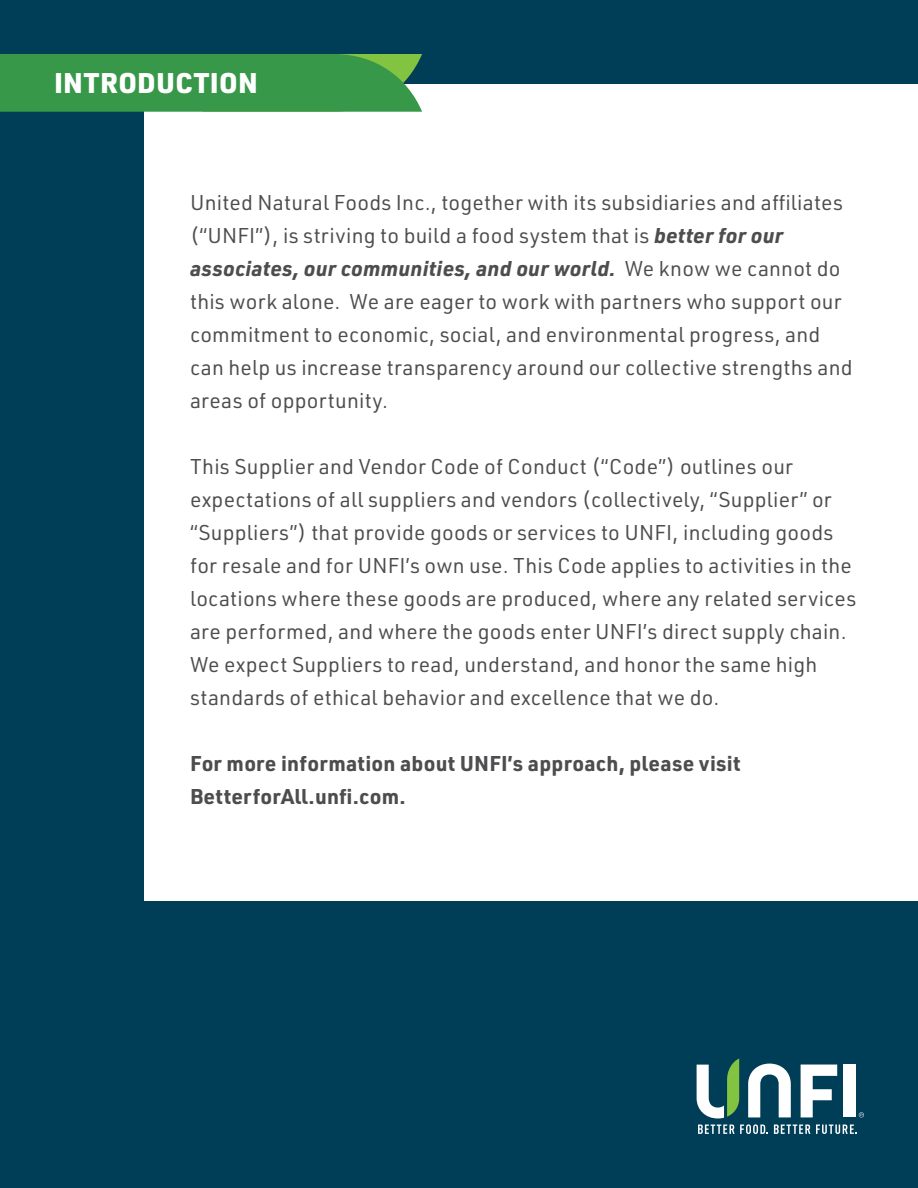
<style>
.page{position:relative;width:918px;height:1188px;background:#003d57}
.page>*{position:absolute;margin:0;border:0;box-sizing:border-box;transform-origin:0 0}
.t1{font:900 27.9px "URWDIN";letter-spacing:.01em;color:#fff}
.t2{font:21px/33px "URWDIN";letter-spacing:.01em;color:#4d4d4f}
.t3{font:700 21px/33px "URWDIN";letter-spacing:.01em;color:#4d4d4f}
.s1{font-weight:700;font-style:italic}
</style>
<div class="page">
<div style="left:145px;top:84px;width:773px;height:817px;background:#fff"></div>
<svg style="left:0;top:54px;width:422px;height:58px;background:#3a9949"></svg>
<svg style="left:698px;top:1124px;width:70px;height:10px"></svg>
<svg style="left:774px;top:1125px;width:36px;height:9px"></svg>
<svg style="left:816px;top:1125px;width:41px;height:9px"></svg>
<svg style="left:801px;top:1065px;width:36px;height:52px"></svg>
<div style="left:843px;top:1065px;width:12px;height:52px;background:#fff"></div>
<svg style="left:748px;top:1064px;width:43px;height:53px"></svg>
<svg style="left:697px;top:1059px;width:42px;height:59px"></svg>
<svg style="left:859px;top:1112px;width:5px;height:5px"></svg>
<h1 class="t1" style="left:54px;top:63px;width:205px">INTRODUCTION</h1>
<p class="t2" style="left:190px;top:185px;width:664px">United Natural Foods Inc., together with its subsidiaries and affiliates (“UNFI”), is striving to build a food system that is <span class="s1">better for our associates, our communities, and our world.</span> We know we cannot do this work alone. We are eager to work with partners who support our commitment to economic, social, and environmental progress, and can help us increase transparency around our collective strengths and areas of opportunity.</p>
<p class="t2" style="left:190px;top:449px;width:668px">This Supplier and Vendor Code of Conduct (“Code”) outlines our expectations of all suppliers and vendors (collectively, “Supplier” or “Suppliers”) that provide goods or services to UNFI, including goods for resale and for UNFI’s own use. This Code applies to activities in the locations where these goods are produced, where any related services are performed, and where the goods enter UNFI’s direct supply chain.<br>We expect Suppliers to read, understand, and honor the same high standards of ethical behavior and excellence that we do.</p>
<p class="t3" style="left:190px;top:746px;width:552px">For more information about UNFI’s approach, please visit<br>BetterforAll.unfi.com.</p>
</div>
